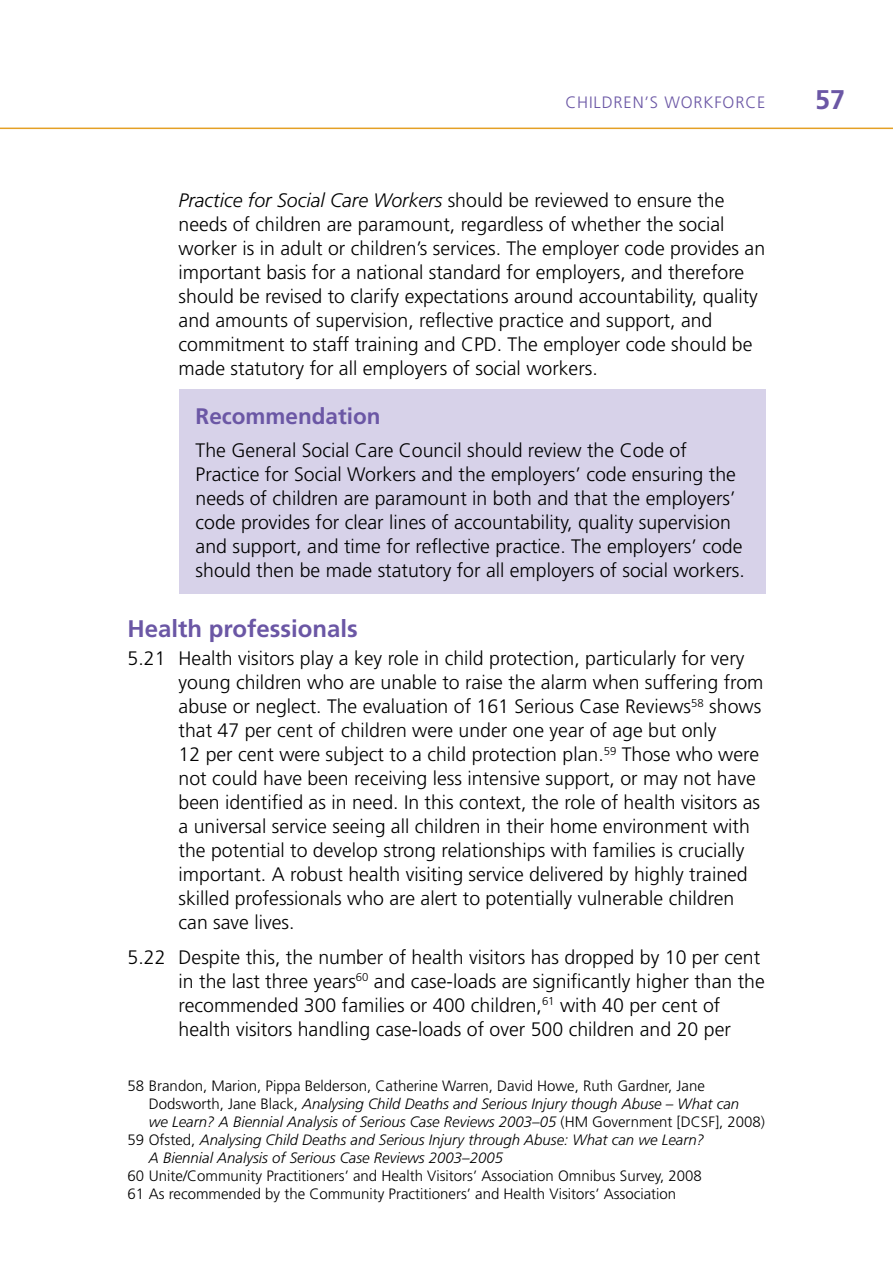
<style>
.page{position:relative;width:893px;height:1263px;background:#fff}
.page>*{position:absolute;margin:0;border:0;box-sizing:border-box;transform-origin:0 0}
.t1{font:700 27px "Frutiger";color:#6b57a5}
.t2{font:700 24px "Frutiger";color:#6b57a5}
.t3{font:700 22.5px "Frutiger";color:#6b57a5}
.t4{font:300 19.5px/24px "Frutiger";color:#000}
.t5{font:300 16.5px "Frutiger";color:#6b57a5}
.t6{font:italic 300 15px "Frutiger";color:#000}
.t7{font:300 15px/18px "Frutiger";color:#000}
.s1{font-style:italic}
.s2{font-style:normal}
</style>
<div class="page">
<hr style="left:0;top:128px;width:893px;height:1px;background:#e4a025">
<div style="left:179px;top:390px;width:586px;height:204px;background:#d7d2e9"></div>
<p class="t5" style="left:565px;top:93px;width:22px">Children</p>
<p class="t5" style="left:644px;top:93px;width:48px">’s Workforce</p>
<h1 class="t1" style="left:815px;top:83px;width:32px">57</h1>
<p class="t4" style="left:179px;top:188px;width:588px"><span class="s1">Practice for Social Care Workers</span> should be reviewed to ensure the needs of children are paramount, regardless of whether the social worker is in adult or children’s services. The employer code provides an important basis for a national standard for employers, and therefore should be revised to clarify expectations around accountability, quality and amounts of supervision, reflective practice and support, and commitment to staff training and CPD. The employer code should be made statutory for all employers of social workers.</p>
<p class="t3" style="left:196px;top:403px;width:187px">Recommendation</p>
<p class="t4" style="left:196px;top:438px;width:551px">The General Social Care Council should review the Code of Practice for Social Workers and the employers’ code ensuring the needs of children are paramount in both and that the employers’ code provides for clear lines of accountability, quality supervision and support, and time for reflective practice. The employers’ code should then be made statutory for all employers of social workers.</p>
<p class="t2" style="left:128px;top:614px;width:232px">Health professionals</p>
<p class="t4" style="left:179px;top:646px;width:586px;text-indent:-51px">5.21 Health visitors play a key role in child protection, particularly for very young children who are unable to raise the alarm when suffering from abuse or neglect. The evaluation of 161 Serious Case Reviews<sup>58</sup> shows that 47 per cent of children were under one year of age but only<br>12 per cent were subject to a child protection plan.<sup>59</sup> Those who were not could have been receiving less intensive support, or may not have been identified as in need. In this context, the role of health visitors as a universal service seeing all children in their home environment with the potential to develop strong relationships with families is crucially important. A robust health visiting service delivered by highly trained skilled professionals who are alert to potentially vulnerable children can save lives.</p>
<p class="t4" style="left:179px;top:945px;width:588px;text-indent:-51px">5.22 Despite this, the number of health visitors has dropped by 10 per cent in the last three years<sup>60</sup> and case-loads are significantly higher than the recommended 300 families or 400 children,<sup>61</sup> with 40 per cent of health visitors handling case-loads of over 500 children and 20 per</p>
<p class="t7" style="left:128px;top:1077px;width:579px">58 Brandon, Marion, Pippa Belderson, Catherine Warren, David Howe, Ruth Gardner, Jane</p>
<p class="t6" style="left:149px;top:1095px;width:592px"><span class="s2">Dodsworth, Jane Black,</span> Analysing Child Deaths and Serious Injury though Abuse – What can</p>
<p class="t6" style="left:149px;top:1113px;width:618px">we Learn? A Biennial Analysis of Serious Case Reviews 2003–05 <span class="s2">(HM Government [DCSF], 2008)</span></p>
<p class="t6" style="left:128px;top:1131px;width:578px"><span class="s2">59 Ofsted,</span> Analysing Child Deaths and Serious Injury through Abuse: What can we Learn?</p>
<p class="t6" style="left:149px;top:1149px;width:356px">A Biennial Analysis of Serious Case Reviews 2003–2005</p>
<p class="t7" style="left:128px;top:1167px;width:576px">60 Unite/Community Practitioners’ and Health Visitors’ Association Omnibus Survey, 2008<br>61 As recommended by the Community Practitioners’ and Health Visitors’ Association</p>
</div>
